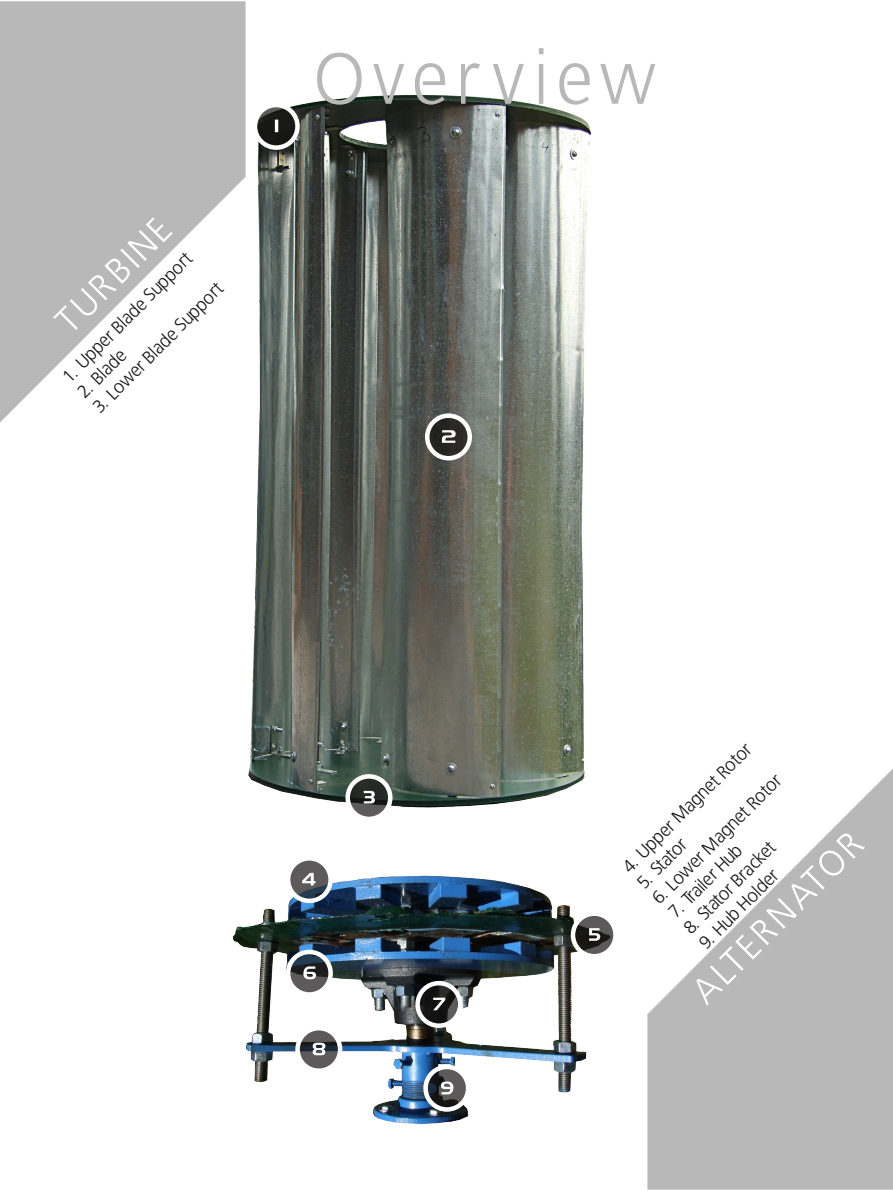
<style>
.page{position:relative;width:893px;height:1191px;background:#fff}
.page>*{position:absolute;margin:0;border:0;box-sizing:border-box;transform-origin:0 0}
.t1{font:72px "Bastardus Sans";letter-spacing:.1em;color:#b8b8b8}
.t2{font:36px "Bastardus Sans";color:#fff}
.t3{font:18px "Bastardus Sans";color:#161413}
</style>
<div class="page">
<img style="left:248px;top:95px;width:343px;height:713px">
<svg style="left:0;top:1px;width:246px;height:421px;fill:#b8b8b8"></svg>
<svg style="left:647px;top:769px;width:246px;height:420px;fill:#b8b8b8"></svg>
<img style="left:232px;top:875px;width:355px;height:249px">
<div style="left:288px;top:858px;width:43px;height:43px;background:#161413;border-radius:50%;opacity:.7"></div>
<div style="left:286px;top:856px;width:47px;height:47px;border:4px solid #fff;border-radius:50%"></div>
<svg style="left:302px;top:873px;width:13px;height:12px"></svg>
<div style="left:573px;top:913px;width:42px;height:43px;background:#161413;border-radius:50%;opacity:.7"></div>
<div style="left:571px;top:911px;width:47px;height:47px;border:4px solid #fff;border-radius:50%"></div>
<svg style="left:589px;top:928px;width:11px;height:12px"></svg>
<div style="left:288px;top:952px;width:43px;height:42px;background:#161413;border-radius:50%;opacity:.7"></div>
<div style="left:286px;top:949px;width:47px;height:47px;border:4px solid #fff;border-radius:50%"></div>
<svg style="left:303px;top:966px;width:13px;height:13px"></svg>
<div style="left:418px;top:983px;width:42px;height:42px;background:#161413;border-radius:50%;opacity:.7"></div>
<div style="left:415px;top:981px;width:47px;height:47px;border:4px solid #fff;border-radius:50%"></div>
<svg style="left:433px;top:997px;width:12px;height:13px"></svg>
<div style="left:255px;top:105px;width:42px;height:43px;background:#161413;border-radius:50%;opacity:.7"></div>
<div style="left:253px;top:103px;width:47px;height:47px;border:4px solid #fff;border-radius:50%"></div>
<svg style="left:275px;top:120px;width:3px;height:12px"></svg>
<div style="left:427px;top:416px;width:43px;height:42px;background:#161413;border-radius:50%;opacity:.7"></div>
<div style="left:425px;top:413px;width:47px;height:47px;border:4px solid #fff;border-radius:50%"></div>
<svg style="left:442px;top:430px;width:14px;height:13px"></svg>
<div style="left:348px;top:776px;width:42px;height:43px;background:#161413;border-radius:50%;opacity:.7"></div>
<div style="left:345px;top:774px;width:47px;height:47px;border:4px solid #fff;border-radius:50%"></div>
<svg style="left:364px;top:791px;width:11px;height:12px"></svg>
<div style="left:298px;top:1028px;width:42px;height:42px;background:#161413;border-radius:50%;opacity:.7"></div>
<div style="left:295px;top:1026px;width:47px;height:47px;border:4px solid #fff;border-radius:50%"></div>
<svg style="left:313px;top:1042px;width:12px;height:13px"></svg>
<div style="left:426px;top:1067px;width:42px;height:42px;background:#161413;border-radius:50%;opacity:.7"></div>
<div style="left:423px;top:1064px;width:47px;height:47px;border:4px solid #fff;border-radius:50%"></div>
<svg style="left:441px;top:1081px;width:12px;height:13px"></svg>
<h2 class="t2" style="left:47px;top:312px;width:148px;rotate:-45deg">TURBINE</h2>
<p class="t3" style="left:58px;top:372px;width:177px;rotate:-45deg">1. Upper Blade Support</p>
<p class="t3" style="left:88px;top:402px;width:177px;rotate:-45deg">3. Lower Blade Support</p>
<p class="t3" style="left:73px;top:387px;width:62px;rotate:-45deg">2. Blade</p>
<h1 class="t1" style="left:313px;top:37px;width:344px">Overview</h1>
<p class="t3" style="left:618px;top:861px;width:175px;rotate:-45deg">4. Upper Magnet Rotor</p>
<p class="t3" style="left:648px;top:893px;width:176px;rotate:-45deg">6. Lower Magnet Rotor</p>
<h2 class="t2" style="left:683px;top:982px;width:227px;rotate:-45deg">ALTERNATOR</h2>
<p class="t3" style="left:633px;top:878px;width:64px;rotate:-45deg">5. Stator</p>
<p class="t3" style="left:679px;top:923px;width:123px;rotate:-45deg">8. Stator Bracket</p>
<p class="t3" style="left:664px;top:907px;width:97px;rotate:-45deg">7. Trailer Hub</p>
<p class="t3" style="left:695px;top:938px;width:106px;rotate:-45deg">9. Hub Holder</p>
</div>
